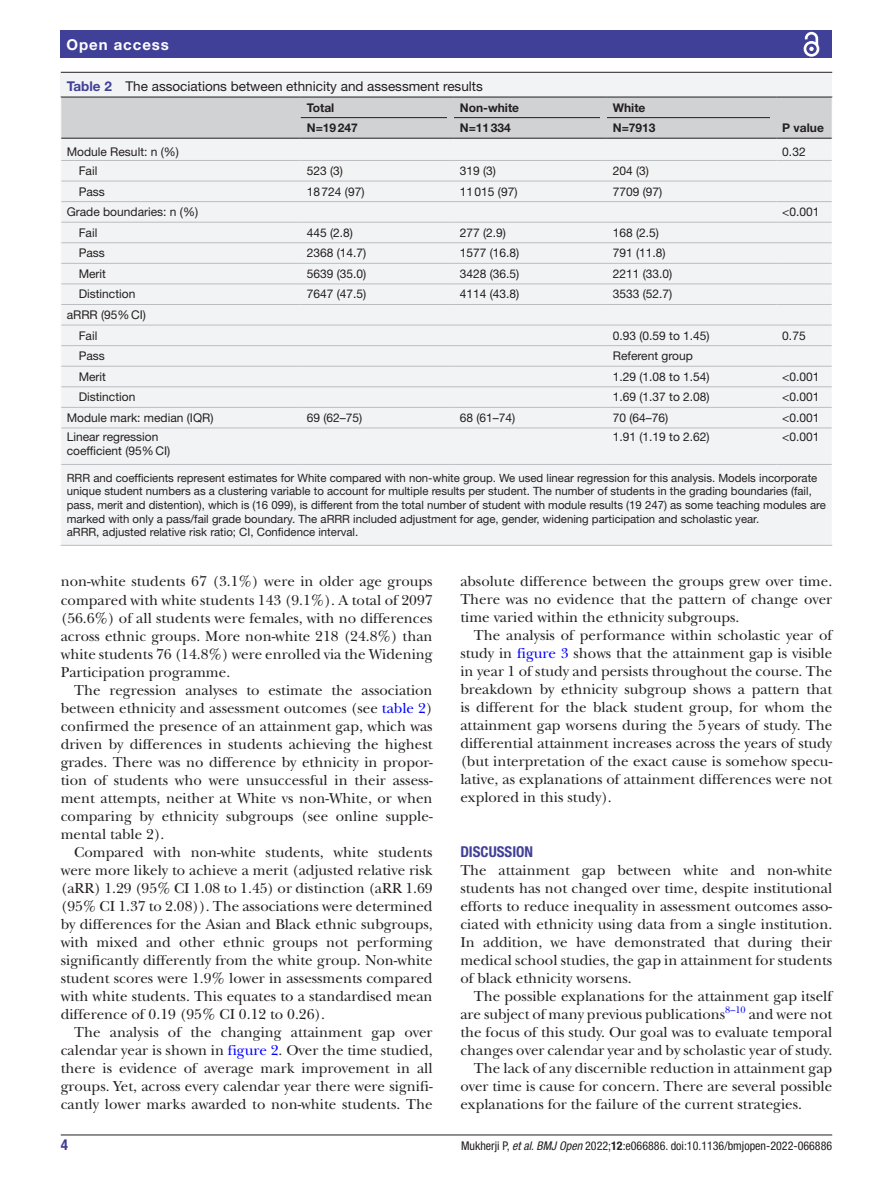
<style>
.page{position:relative;width:893px;height:1191px;background:#fff}
.page>*{position:absolute;margin:0;border:0;box-sizing:border-box;transform-origin:0 0}
.t1{font:15px/18px "New Baskerville";color:#231f20;text-align:justify}
.t2{font:700 condensed 15px "Helvetica Neue LT Std";color:#414099}
.t3{font:700 15px "Helvetica Neue LT Std";letter-spacing:.065em;color:#fff}
.t4{font:13.5px "Helvetica Neue LT Std";color:#231f20}
.t5{font:12px/20.5px "Helvetica Neue LT Std";color:#231f20}
.t6{font:condensed 12px "Helvetica Neue LT Std";color:#231f20}
.t7{font:700 12px "Helvetica Neue LT Std";color:#231f20}
.t8{font:11.4px/13.6px "Helvetica Neue LT Std";color:#231f20}
.t9{font:9.9px "New Baskerville";color:#00f}
.s1{font-weight:700;color:#414099}
.s2{color:#00f}
.s3{font-style:italic}
.s4{font-weight:700}
</style>
<div class="page">
<hr style="left:61px;top:1134px;width:771px;height:1px;background:#231f20">
<div style="left:61px;top:31px;width:771px;height:27px;background:#414099"></div>
<svg style="left:803px;top:31px;width:17px;height:26px"></svg>
<div style="left:61px;top:73px;width:771px;height:472px;background:#f2f3f4"></div>
<hr style="left:61px;top:72px;width:771px;height:1px;background:#231f20">
<hr style="left:61px;top:428px;width:240px;height:1px;background:#bcbdc0">
<hr style="left:301px;top:428px;width:153px;height:1px;background:#bcbdc0">
<hr style="left:454px;top:428px;width:153px;height:1px;background:#bcbdc0">
<hr style="left:607px;top:428px;width:169px;height:1px;background:#bcbdc0">
<hr style="left:776px;top:428px;width:56px;height:1px;background:#bcbdc0">
<hr style="left:61px;top:464px;width:240px;height:1px;background:#bcbdc0">
<hr style="left:61px;top:545px;width:240px;height:1px;background:#bcbdc0">
<hr style="left:301px;top:545px;width:153px;height:1px;background:#bcbdc0">
<hr style="left:454px;top:545px;width:153px;height:1px;background:#bcbdc0">
<hr style="left:607px;top:545px;width:169px;height:1px;background:#bcbdc0">
<hr style="left:776px;top:545px;width:56px;height:1px;background:#bcbdc0">
<hr style="left:301px;top:464px;width:153px;height:1px;background:#bcbdc0">
<hr style="left:454px;top:464px;width:153px;height:1px;background:#bcbdc0">
<hr style="left:607px;top:464px;width:169px;height:1px;background:#bcbdc0">
<hr style="left:776px;top:464px;width:56px;height:1px;background:#bcbdc0">
<svg style="left:60px;top:97px;width:773px;height:331px"></svg>
<p class="t3" style="left:66px;top:35px;width:104px">Open access</p>
<p class="t4" style="left:67px;top:78px;width:418px"><span class="s1">Table 2</span> The associations between ethnicity and assessment results</p>
<p class="t7" style="left:307px;top:100px;width:29px">Total</p>
<p class="t7" style="left:460px;top:100px;width:61px">Non-white</p>
<p class="t7" style="left:613px;top:100px;width:34px">White</p>
<p class="t7" style="left:307px;top:120px;width:52px">N=19247</p>
<p class="t7" style="left:460px;top:120px;width:52px">N=11334</p>
<p class="t7" style="left:613px;top:120px;width:44px">N=7913</p>
<p class="t7" style="left:782px;top:120px;width:43px">P value</p>
<p class="t5" style="left:67px;top:141px;width:114px">Module Result: n (%)</p>
<p class="t5" style="left:782px;top:141px;width:25px">0.32</p>
<p class="t5" style="left:79px;top:160px;width:20px">Fail</p>
<p class="t5" style="left:307px;top:160px;width:38px">523 (3)</p>
<p class="t5" style="left:460px;top:160px;width:38px">319 (3)</p>
<p class="t5" style="left:613px;top:160px;width:38px">204 (3)</p>
<p class="t5" style="left:79px;top:181px;width:28px">Pass</p>
<p class="t5" style="left:307px;top:181px;width:59px">18724 (97)</p>
<p class="t5" style="left:460px;top:181px;width:59px">11015 (97)</p>
<p class="t5" style="left:613px;top:181px;width:51px">7709 (97)</p>
<p class="t5" style="left:67px;top:201px;width:133px">Grade boundaries: n (%)</p>
<p class="t5" style="left:782px;top:201px;width:39px">&lt;0.001</p>
<p class="t5" style="left:79px;top:222px;width:20px">Fail</p>
<p class="t5" style="left:307px;top:222px;width:48px">445 (2.8)</p>
<p class="t5" style="left:460px;top:222px;width:48px">277 (2.9)</p>
<p class="t5" style="left:613px;top:222px;width:48px">168 (2.5)</p>
<p class="t5" style="left:79px;top:243px;width:28px">Pass</p>
<p class="t5" style="left:307px;top:243px;width:61px">2368 (14.7)</p>
<p class="t5" style="left:460px;top:243px;width:61px">1577 (16.8)</p>
<p class="t5" style="left:613px;top:243px;width:54px">791 (11.8)</p>
<p class="t5" style="left:79px;top:263px;width:29px">Merit</p>
<p class="t5" style="left:307px;top:263px;width:61px">5639 (35.0)</p>
<p class="t5" style="left:460px;top:263px;width:61px">3428 (36.5)</p>
<p class="t5" style="left:613px;top:263px;width:61px">2211 (33.0)</p>
<p class="t5" style="left:79px;top:284px;width:58px">Distinction</p>
<p class="t5" style="left:307px;top:284px;width:61px">7647 (47.5)</p>
<p class="t5" style="left:460px;top:284px;width:61px">4114 (43.8)</p>
<p class="t5" style="left:613px;top:284px;width:61px">3533 (52.7)</p>
<p class="t5" style="left:79px;top:304px;width:69px;text-indent:-12px">aRRR (95%CI)<br>Fail</p>
<p class="t5" style="left:613px;top:325px;width:98px">0.93 (0.59 to 1.45)</p>
<p class="t5" style="left:782px;top:325px;width:25px">0.75</p>
<p class="t5" style="left:79px;top:345px;width:28px">Pass</p>
<p class="t5" style="left:613px;top:345px;width:82px">Referent group</p>
<p class="t5" style="left:79px;top:366px;width:29px">Merit</p>
<p class="t5" style="left:613px;top:366px;width:98px">1.29 (1.08 to 1.54)</p>
<p class="t5" style="left:782px;top:366px;width:39px">&lt;0.001</p>
<p class="t5" style="left:79px;top:387px;width:58px">Distinction</p>
<p class="t5" style="left:613px;top:387px;width:98px">1.69 (1.37 to 2.08)</p>
<p class="t5" style="left:782px;top:387px;width:39px">&lt;0.001</p>
<p class="t5" style="left:67px;top:407px;width:148px">Module mark: median (IQR)</p>
<p class="t5" style="left:307px;top:407px;width:57px">69 (62–75)</p>
<p class="t5" style="left:460px;top:407px;width:57px">68 (61–74)</p>
<p class="t5" style="left:613px;top:407px;width:57px">70 (64–76)</p>
<p class="t5" style="left:782px;top:407px;width:39px">&lt;0.001</p>
<p class="t5" style="left:67px;top:429px;width:105px;line-height:14.4px">Linear regression coefficient (95%CI)</p>
<p class="t5" style="left:613px;top:426px;width:98px">1.91 (1.19 to 2.62)</p>
<p class="t5" style="left:782px;top:426px;width:39px">&lt;0.001</p>
<p class="t8" style="left:67px;top:470px;width:761px">RRR and coefficients represent estimates for White compared with non-white group. We used linear regression for this analysis. Models incorporate unique student numbers as a clustering variable to account for multiple results per student. The number of students in the grading boundaries (fail, pass, merit and distention), which is (16 099), is different from the total number of student with module results (19 247) as some teaching modules are marked with only a pass/fail grade boundary. The aRRR included adjustment for age, gender, widening participation and scholastic year.<br>aRRR, adjusted relative risk ratio; CI, Confidence interval.</p>
<p class="t1" style="left:61px;top:572px;width:373px">non-white students 67 (3.1%) were in older age groups compared with white students 143 (9.1%). A total of 2097 (56.6%) of all students were females, with no differences across ethnic groups. More non-white 218 (24.8%) than white students 76 (14.8%) were enrolled via the Widening Participation programme.</p>
<p class="t1" style="left:61px;top:681px;width:373px;text-indent:14px">The regression analyses to estimate the association between ethnicity and assessment outcomes (see <span class="s2">table 2</span>) confirmed the presence of an attainment gap, which was driven by differences in students achieving the highest grades. There was no difference by ethnicity in propor&shy;tion of students who were unsuccessful in their assess&shy;ment attempts, neither at White vs non-White, or when comparing by ethnicity subgroups (see online supple&shy;mental table 2).</p>
<p class="t1" style="left:61px;top:843px;width:373px;text-indent:14px">Compared with non-white students, white students were more likely to achieve a merit (adjusted relative risk (aRR) 1.29 (95% CI 1.08 to 1.45) or distinction (aRR 1.69 (95% CI 1.37 to 2.08)). The associations were determined by differences for the Asian and Black ethnic subgroups, with mixed and other ethnic groups not performing significantly differently from the white group. Non-white student scores were 1.9% lower in assessments compared with white students. This equates to a standardised mean difference of 0.19 (95% CI 0.12 to 0.26).</p>
<p class="t1" style="left:61px;top:1023px;width:373px;text-indent:14px">The analysis of the changing attainment gap over calendar year is shown in <span class="s2">figure 2</span>. Over the time studied, there is evidence of average mark improvement in all groups. Yet, across every calendar year there were signifi&shy;cantly lower marks awarded to non-white students. The</p>
<p class="t1" style="left:460px;top:572px;width:373px">absolute difference between the groups grew over time.<br>There was no evidence that the pattern of change over time varied within the ethnicity subgroups.</p>
<p class="t1" style="left:460px;top:626px;width:373px;text-indent:14px">The analysis of performance within scholastic year of study in <span class="s2">figure 3</span> shows that the attainment gap is visible in year 1 of study and persists throughout the course. The breakdown by ethnicity subgroup shows a pattern that is different for the black student group, for whom the attainment gap worsens during the 5years of study. The differential attainment increases across the years of study (but interpretation of the exact cause is somehow specu&shy;lative, as explanations of attainment differences were not explored in this study).</p>
<p class="t2" style="left:460px;top:843px;width:74px">DISCUSSION</p>
<p class="t1" style="left:460px;top:861px;width:373px">The attainment gap between white and non-white students has not changed over time, despite institutional efforts to reduce inequality in assessment outcomes asso&shy;ciated with ethnicity using data from a single institution.<br>In addition, we have demonstrated that during their medical school studies, the gap in attainment for students of black ethnicity worsens.</p>
<p class="t1" style="left:460px;top:987px;width:373px;text-indent:14px">The possible explanations for the attainment gap itself are subject of many previous publications</p>
<p class="t9" style="left:725px;top:1003px;width:22px">8–10</p>
<p class="t1" style="left:749px;top:1005px;width:85px">and were not</p>
<p class="t1" style="left:460px;top:1023px;width:373px">the focus of this study. Our goal was to evaluate temporal</p>
<p class="t1" style="left:460px;top:1041px;width:373px">changes over calendar year and by scholastic year of study.</p>
<p class="t1" style="left:474px;top:1059px;width:360px">The lack of any discernible reduction in attainment gap</p>
<p class="t1" style="left:460px;top:1077px;width:373px">over time is cause for concern. There are several possible</p>
<p class="t1" style="left:460px;top:1095px;width:343px">explanations for the failure of the current strategies.</p>
<p class="t2" style="left:61px;top:1135px;width:9px">4</p>
<p class="t6" style="left:461px;top:1138px;width:373px">Mukherji P, <span class="s3">et al</span>. <span class="s3">BMJ Open</span> 2022;<span class="s4">12</span>:e066886. doi:10.1136/bmjopen-2022-066886</p>
</div>
